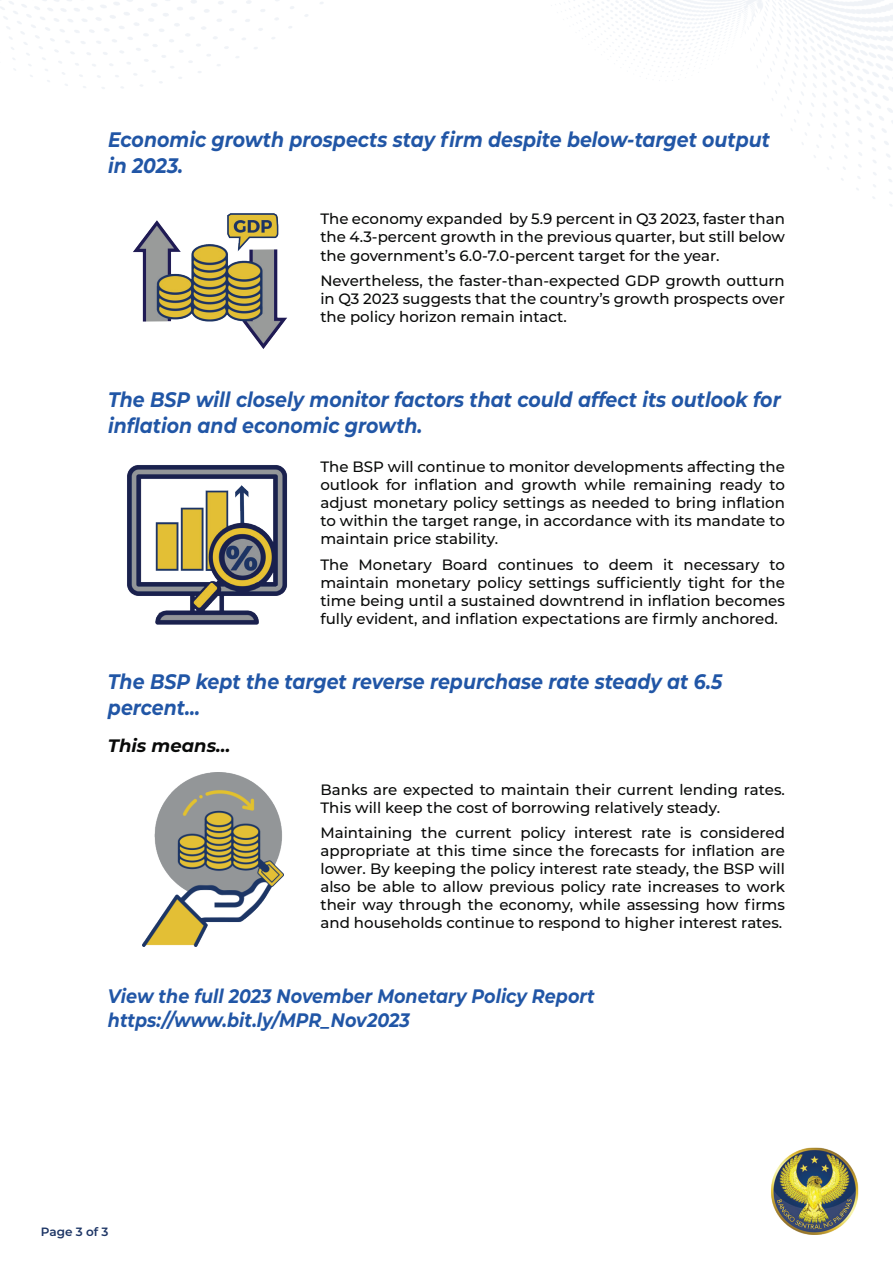
<style>
.page{position:relative;width:893px;height:1263px;background:#fff}
.page>*{position:absolute;margin:0;border:0;box-sizing:border-box;transform-origin:0 0}
.t1{font:italic 700 21px/25.2px "Montserrat";color:#2156a6;scale:.9 1}
.t2{font:italic 700 19.5px/23.4px "Montserrat";color:#2156a6;scale:.9 1}
.t3{font:italic 700 18px "Montserrat";color:#090a09}
.t4{font:500 15px/18px "Montserrat";color:#090a09;text-align:justify}
.t5{font:600 12px "Montserrat";color:#1d3565}
</style>
<div class="page">
<img style="left:0;top:0;width:893px;height:1235px">
<img style="left:143px;top:773px;width:141px;height:173px">
<img style="left:120px;top:458px;width:179px;height:173px">
<img style="left:108px;top:197px;width:207px;height:156px">
<h1 class="t1" style="left:108px;top:126px;width:737px">Economic growth prospects stay firm despite below-target output in 2023.</h1>
<p class="t4" style="left:320px;top:210px;width:466px">The economy expanded by 5.9 percent in Q3 2023, faster than the 4.3-percent growth in the previous quarter, but still below the government’s 6.0-7.0-percent target for the year.</p>
<p class="t4" style="left:320px;top:271px;width:466px">Nevertheless, the faster-than-expected GDP growth outturn in Q3 2023 suggests that the country’s growth prospects over the policy horizon remain intact.</p>
<h1 class="t1" style="left:108px;top:386px;width:749px">The BSP will closely monitor factors that could affect its outlook for inflation and economic growth.</h1>
<p class="t4" style="left:320px;top:457px;width:466px">The BSP will continue to monitor developments affecting the outlook for inflation and growth while remaining ready to adjust monetary policy settings as needed to bring inflation to within the target range, in accordance with its mandate to maintain price stability.</p>
<p class="t4" style="left:320px;top:555px;width:466px">The Monetary Board continues to deem it necessary to maintain monetary policy settings sufficiently tight for the time being until a sustained downtrend in inflation becomes fully evident, and inflation expectations are firmly anchored.</p>
<h1 class="t1" style="left:108px;top:668px;width:684px">The BSP kept the target reverse repurchase rate steady at 6.5 percent...</h1>
<p class="t3" style="left:108px;top:733px;width:124px">This means…</p>
<p class="t4" style="left:320px;top:780px;width:466px">Banks are expected to maintain their current lending rates.<br>This will keep the cost of borrowing relatively steady.</p>
<p class="t4" style="left:320px;top:823px;width:466px">Maintaining the current policy interest rate is considered appropriate at this time since the forecasts for inflation are lower. By keeping the policy interest rate steady, the BSP will also be able to allow previous policy rate increases to work their way through the economy, while assessing how firms and households continue to respond to higher interest rates.</p>
<h2 class="t2" style="left:108px;top:984px;width:543px">View the full 2023 November Monetary Policy Report https://www.bit.ly/MPR_Nov2023</h2>
<p class="t5" style="left:41px;top:1223px;width:69px">Page 3 of 3</p>
</div>
